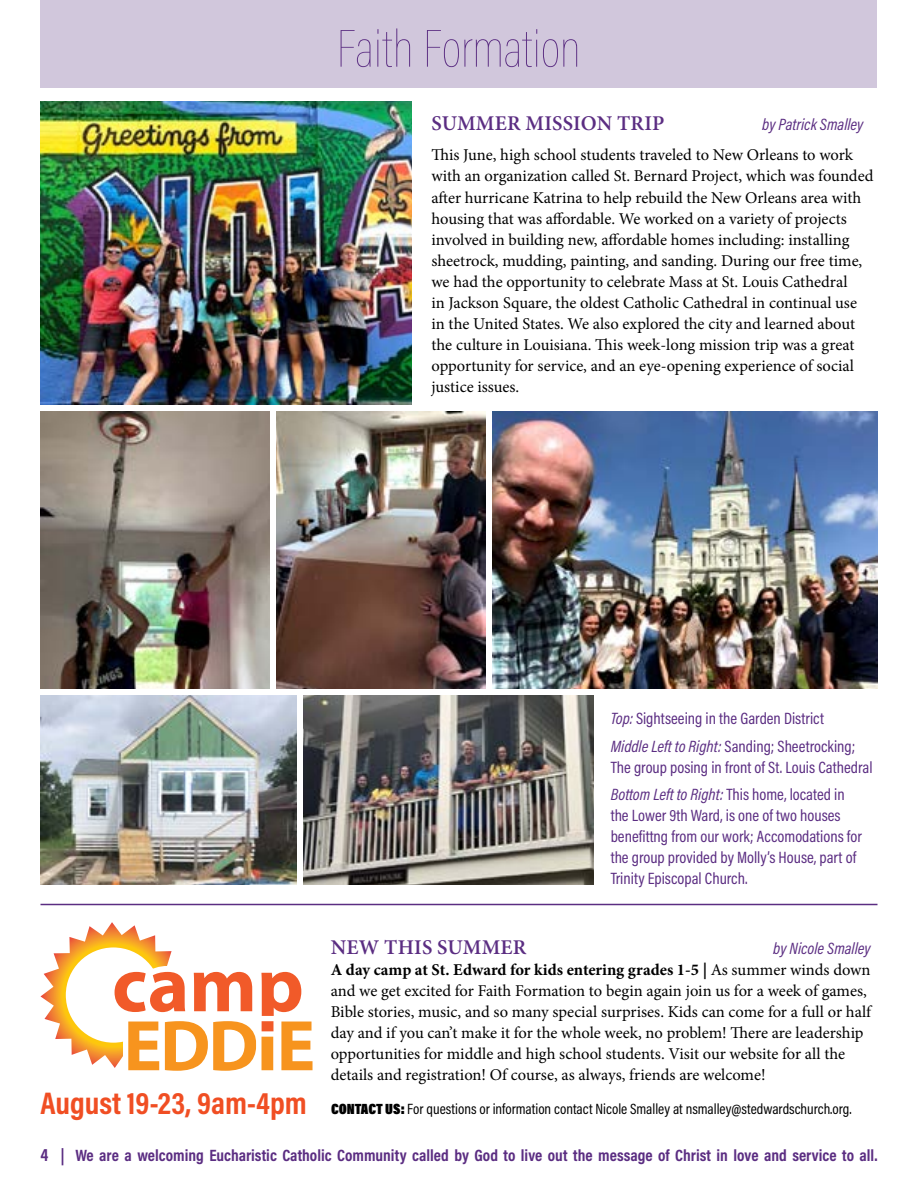
<style>
.page{position:relative;width:918px;height:1188px;background:#fff}
.page>*{position:absolute;margin:0;border:0;box-sizing:border-box;transform-origin:0 0}
.t1{font:100 54px "Acumin Pro Cond";color:#5b2d82}
.t2{font:700 31.5px "Acumin Pro Cond";color:#f04e23}
.t3{font:600 21px "Minion Pro";letter-spacing:.01em;color:#5b2d82}
.t4{font:16.5px/21px "Minion Pro";letter-spacing:-.005em;color:#000}
.t5{font:16.5px/21px "Acumin Pro Cond";color:#5b2d82}
.t6{font:700 16.5px "Acumin Pro Cond";color:#5b2d82}
.t7{font:italic 16.5px "Acumin Pro Cond";color:#5b2d82}
.t8{font:15px "Acumin Pro Cond";color:#000}
.s1{font-style:italic}
.s2{font-weight:700}
.s3{font-weight:900}
.s4{font-size:18px}
</style>
<div class="page">
<div style="left:40px;top:0;width:838px;height:88px;background:#d1c7dc"></div>
<img style="left:493px;top:412px;width:385px;height:276px">
<img style="left:40px;top:101px;width:372px;height:304px">
<img style="left:40px;top:412px;width:230px;height:276px">
<img style="left:277px;top:412px;width:209px;height:276px">
<hr style="left:40px;top:904px;width:838px;height:1px;background:#5b2d82">
<svg style="left:40px;top:922px;width:273px;height:149px"></svg>
<img style="left:304px;top:695px;width:290px;height:189px">
<img style="left:40px;top:695px;width:257px;height:189px">
<h1 class="t1" style="left:337px;top:15px;width:246px">Faith Formation</h1>
<p class="t3" style="left:432px;top:109px;width:235px">SUMMER MISSION TRIP</p>
<p class="t7" style="left:762px;top:114px;width:103px">by Patrick Smalley</p>
<p class="t4" style="left:431px;top:145px;width:444px">This June, high school students traveled to New Orleans to work with an organization called St. Bernard Project, which was founded after hurricane Katrina to help rebuild the New Orleans area with housing that was affordable. We worked on a variety of projects involved in building new, affordable homes including: installing sheetrock, mudding, painting, and sanding. During our free time, we had the opportunity to celebrate Mass at St. Louis Cathedral<br>in Jackson Square, the oldest Catholic Cathedral in continual use in the United States. We also explored the city and learned about the culture in Louisiana. This week-long mission trip was a great opportunity for service, and an eye-opening experience of social justice issues.</p>
<h2 class="t2" style="left:40px;top:1082px;width:268px">August 19-23, 9am-4pm</h2>
<p class="t5" style="left:611px;top:704px;width:246px;line-height:27.8px"><span class="s1">Top:</span> Sightseeing in the Garden District<br><span class="s1">Middle Left to Right:</span> Sanding; Sheetrocking;</p>
<p class="t5" style="left:611px;top:753px;width:263px;line-height:27.8px">The group posing in front of St. Louis Cathedral<br><span class="s1">Bottom Left to Right:</span> This home, located in</p>
<p class="t5" style="left:611px;top:805px;width:253px">the Lower 9th Ward, is one of two houses benefittng from our work; Accomodations for the group provided by Molly’s House, part of Trinity Episcopal Church.</p>
<p class="t3" style="left:331px;top:932px;width:197px">NEW THIS SUMMER</p>
<p class="t7" style="left:773px;top:937px;width:99px">by Nicole Smalley</p>
<p class="t4" style="left:331px;top:959px;width:542px"><span class="s2">A day camp at St. Edward for kids entering grades 1-5 |</span> As summer winds down and we get excited for Faith Formation to begin again join us for a week of games, Bible stories, music, and so many special surprises. Kids can come for a full or half day and if you can’t make it for the whole week, no problem! There are leadership opportunities for middle and high school students. Visit our website for all the details and registration! Of course, as always, friends are welcome!</p>
<p class="t8" style="left:331px;top:1099px;width:522px"><span class="s3">CONTACT US:</span> For questions or information contact Nicole Smalley at nsmalley@stedwardschurch.org.</p>
<p class="t6" style="left:40px;top:1144px;width:839px"><span class="s4">4</span> | We are a welcoming Eucharistic Catholic Community called by God to live out the message of Christ in love and service to all.</p>
</div>
